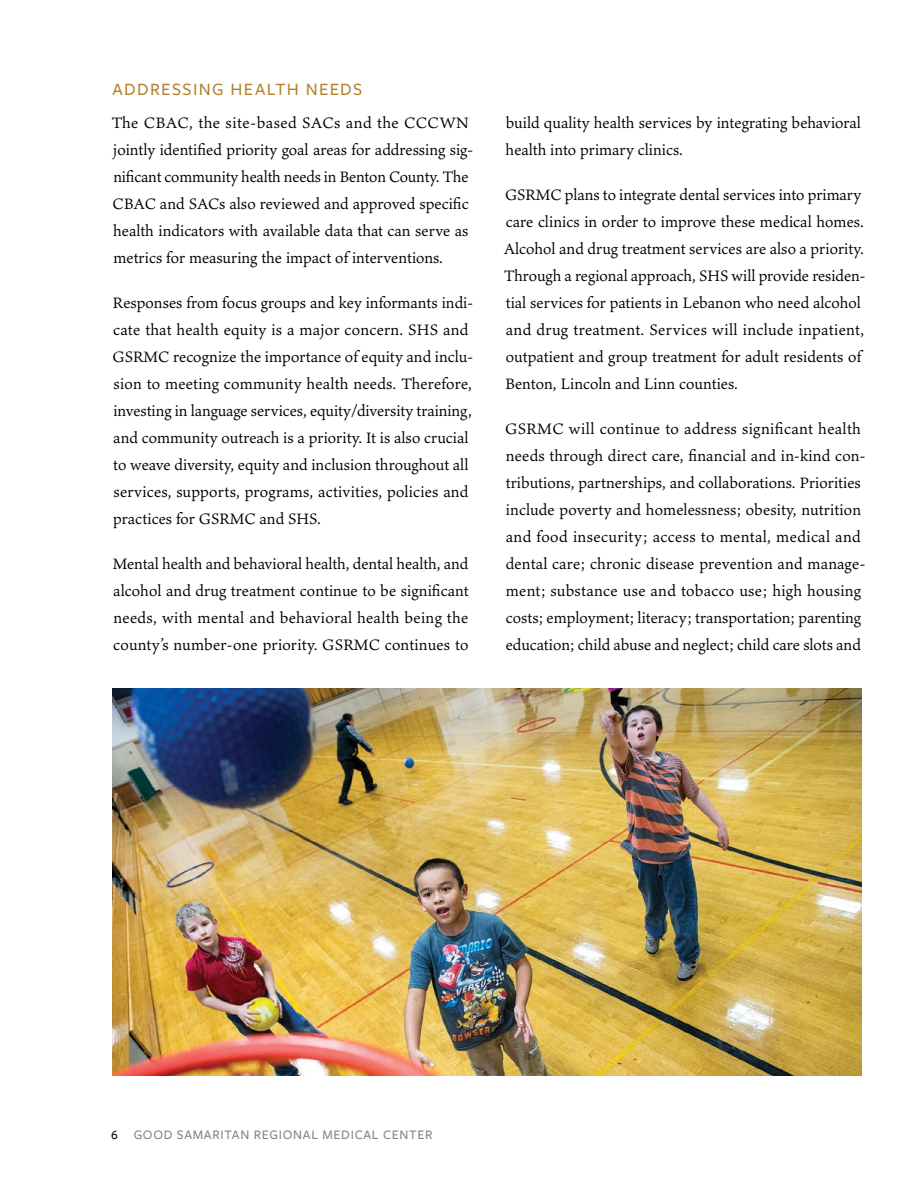
<style>
.page{position:relative;width:918px;height:1188px;background:#fff}
.page>*{position:absolute;margin:0;border:0;box-sizing:border-box;transform-origin:0 0}
.t1{font:500 18px "Freight Sans Pro";letter-spacing:.075em;color:#b48230}
.t2{font:16.5px/27px "Ten Oldstyle";color:#000}
.t3{font:500 13.5px "Freight Sans Pro";letter-spacing:.05em;color:#808285}
.s1{color:#000}
</style>
<div class="page">
<img style="left:113px;top:689px;width:749px;height:387px">
<p class="t1" style="left:113px;top:77px;width:251px">ADDRESSING HEALTH NEEDS</p>
<p class="t2" style="left:111px;top:109px;width:363px">The CBAC, the site-based SACs and the CCCWN jointly identified priority goal areas for addressing sig&shy;nificant community health needs in Benton County. The CBAC and SACs also reviewed and approved specific health indicators with available data that can serve as metrics for measuring the impact of interventions.</p>
<p class="t2" style="left:113px;top:289px;width:362px">Responses from focus groups and key informants indi&shy;cate that health equity is a major concern. SHS and GSRMC recognize the importance of equity and inclu&shy;sion to meeting community health needs. Therefore, investing in language services, equity/diversity training, and community outreach is a priority. It is also crucial to weave diversity, equity and inclusion throughout all services, supports, programs, activities, policies and practices for GSRMC and SHS.</p>
<p class="t2" style="left:113px;top:549px;width:358px;text-align:justify">Mental health and behavioral health, dental health, and alcohol and drug treatment continue to be significant needs, with mental and behavioral health being the county’s number-one priority. GSRMC continues to</p>
<p class="t2" style="left:506px;top:109px;width:357px">build quality health services by integrating behavioral health into primary clinics.</p>
<p class="t2" style="left:504px;top:181px;width:363px">GSRMC plans to integrate dental services into primary care clinics in order to improve these medical homes.<br>Alcohol and drug treatment services are also a priority.<br>Through a regional approach, SHS will provide residen&shy;tial services for patients in Lebanon who need alcohol and drug treatment. Services will include inpatient, outpatient and group treatment for adult residents of Benton, Lincoln and Linn counties.</p>
<p class="t2" style="left:505px;top:415px;width:362px">GSRMC will continue to address significant health needs through direct care, financial and in-kind con&shy;tributions, partnerships, and collaborations. Priorities include poverty and homelessness; obesity, nutrition and food insecurity; access to mental, medical and dental care; chronic disease prevention and manage&shy;ment; substance use and tobacco use; high housing costs; employment; literacy; transportation; parenting education; child abuse and neglect; child care slots and</p>
<p class="t3" style="left:111px;top:1126px;width:323px"><span class="s1">6</span> GOOD SAMARITAN REGIONAL MEDICAL CENTER</p>
</div>
